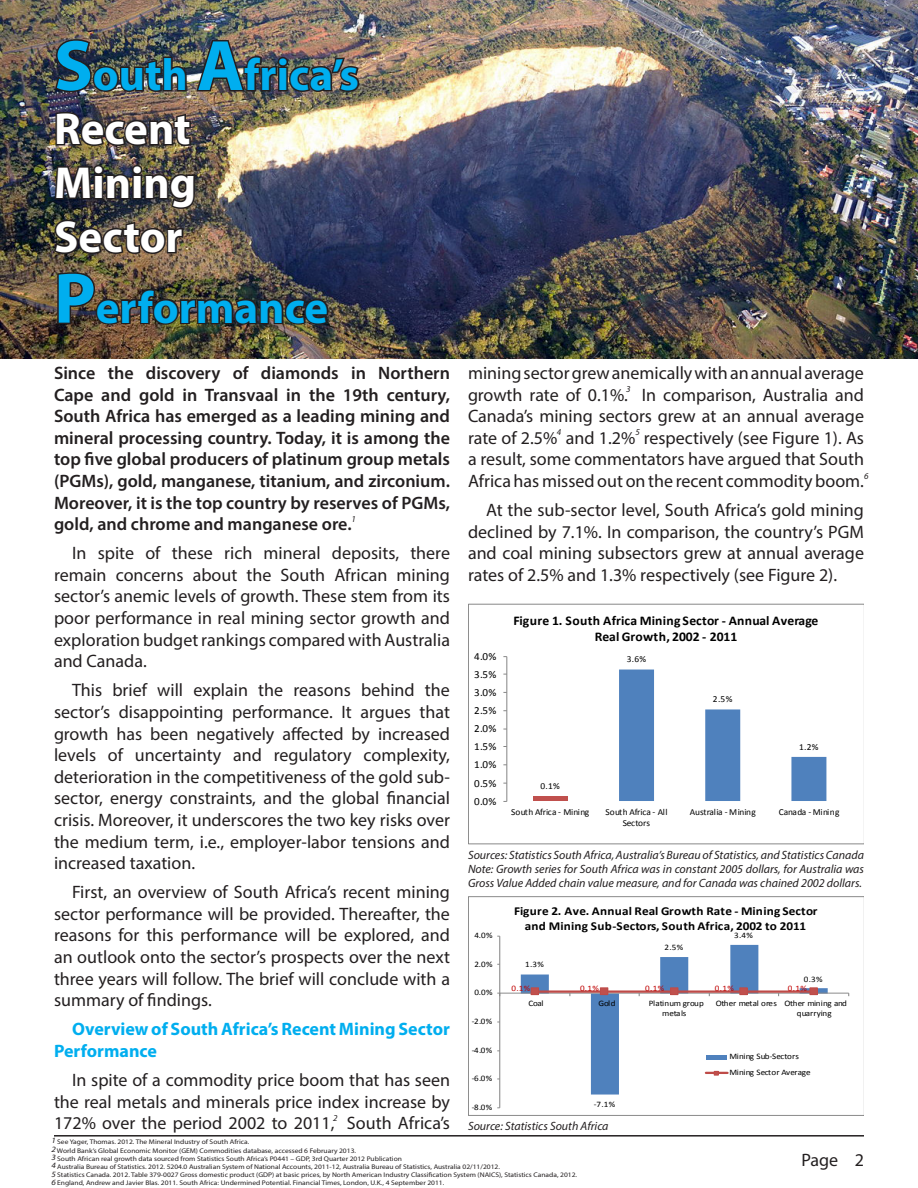
<style>
.page{position:relative;width:918px;height:1188px;background:#fff}
.page>*{position:absolute;margin:0;border:0;box-sizing:border-box;transform-origin:0 0}
.t1{font:700 45px/54px "Myriad Pro";color:#00aeef}
.t2{font:700 45px "Myriad Pro";color:#fff}
.t3{font:18px/21.6px "Myriad Pro";color:#231f20;text-align:justify}
.t4{font:600 18px/21.6px "Myriad Pro";color:#231f20;text-align:justify}
.t5{font:700 18px/21.6px "Myriad Pro";color:#00aeef}
.t6{font:700 13.35px/16.6px "Calibri";letter-spacing:.005em;color:#000;text-align:center}
.t7{font:700 12.15px/15.1px "Calibri";letter-spacing:.02em;color:#000;text-align:center;scale:1.09 1}
.t8{font:italic 12px/14.4px "Myriad Pro";color:#231f20}
.t9{font:10.8px "Calibri";color:#000}
.t10{font:9.15px/10.8px "Calibri";letter-spacing:-.005em;color:#000;text-align:center}
.t11{font:9.15px "Calibri";letter-spacing:-.025em;color:#000}
.t12{font:italic 9px "Myriad Pro";color:#231f20}
.t13{font:8.4px/9.9px "Calibri";letter-spacing:-.025em;color:#000;scale:1.09 1}
.t14{font:8.4px "Calibri";color:#c00000;scale:1.09 1}
.t15{font:italic 8.1px "Myriad Pro";color:#231f20;scale:1.11 1}
.t16{font:6.75px "Myriad Pro";color:#231f20;scale:1.11 1}
.s1{font-size:72px}
.s2{color:#fff}
</style>
<div class="page">
<hr style="left:533px;top:797px;width:35px;height:4px;background:#c0504d">
<svg style="left:619px;top:670px;width:207px;height:131px"></svg>
<hr style="left:506px;top:657px;width:1px;height:144px;background:#868686">
<div style="left:468px;top:604px;width:396px;height:240px;border:1px solid #868686"></div>
<svg style="left:521px;top:945px;width:307px;height:150px"></svg>
<hr style="left:499px;top:936px;width:1px;height:172px;background:#868686">
<hr style="left:500px;top:993px;width:349px;height:1px;background:#868686">
<hr style="left:535px;top:990px;width:279px;height:3px;background:#be4b48">
<div style="left:531px;top:988px;width:8px;height:7px;background:#c0504d"></div>
<div style="left:531px;top:987px;width:8px;height:8px;border:1px solid #be4b48"></div>
<div style="left:600px;top:988px;width:8px;height:7px;background:#c0504d"></div>
<div style="left:600px;top:987px;width:8px;height:8px;border:1px solid #be4b48"></div>
<div style="left:671px;top:988px;width:7px;height:7px;background:#c0504d"></div>
<div style="left:670px;top:987px;width:8px;height:8px;border:1px solid #be4b48"></div>
<div style="left:740px;top:988px;width:7px;height:7px;background:#c0504d"></div>
<div style="left:739px;top:987px;width:9px;height:8px;border:1px solid #be4b48"></div>
<div style="left:810px;top:988px;width:7px;height:7px;background:#c0504d"></div>
<div style="left:810px;top:987px;width:8px;height:8px;border:1px solid #be4b48"></div>
<div style="left:706px;top:1055px;width:21px;height:5px;background:#4f81bd"></div>
<hr style="left:706px;top:1072px;width:21px;height:2px;background:#be4b48">
<svg style="left:714px;top:1071px;width:5px;height:5px"></svg>
<div style="left:468px;top:896px;width:396px;height:220px;border:1px solid #868686"></div>
<img style="left:0;top:0;width:918px;height:358px">
<img style="left:53px;top:38px;width:135px;height:56px">
<img style="left:194px;top:38px;width:167px;height:55px">
<img style="left:54px;top:110px;width:138px;height:38px">
<img style="left:53px;top:163px;width:144px;height:47px">
<img style="left:52px;top:218px;width:133px;height:38px">
<img style="left:56px;top:271px;width:274px;height:55px">
<hr style="left:54px;top:1135px;width:810px;height:2px;background:#231f20">
<p class="t1" style="left:54px;top:46px;width:307px"><span class="s1">S</span>outh <span class="s1">A</span>frica’s<br><span class="s2">Recent</span></p>
<p class="t2" style="left:54px;top:153px;width:144px">Mining</p>
<p class="t2" style="left:54px;top:207px;width:130px">Sector</p>
<p class="t1" style="left:54px;top:279px;width:276px"><span class="s1">P</span>erformance</p>
<p class="t4" style="left:54px;top:362px;width:398px">Since the discovery of diamonds in Northern Cape and gold in Transvaal in the 19th century, South Africa has emerged as a leading mining and mineral processing country. Today, it is among the top five global producers of platinum group metals (PGMs), gold, manganese, titanium, and zirconium.<br>Moreover, it is the top country by reserves of PGMs, gold, and chrome and manganese ore.</p>
<p class="t3" style="left:54px;top:542px;width:398px;text-indent:18px">In spite of these rich mineral deposits, there remain concerns about the South African mining sector’s anemic levels of growth. These stem from its poor performance in real mining sector growth and exploration budget rankings compared with Australia and Canada.</p>
<p class="t3" style="left:54px;top:679px;width:398px;text-indent:18px">This brief will explain the reasons behind the sector’s disappointing performance. It argues that growth has been negatively affected by increased levels of uncertainty and regulatory complexity, deterioration in the competitiveness of the gold sub&shy;sector, energy constraints, and the global financial crisis. Moreover, it underscores the two key risks over the medium term, i.e., employer-labor tensions and increased taxation.</p>
<p class="t3" style="left:54px;top:881px;width:398px;text-indent:18px">First, an overview of South Africa’s recent mining sector performance will be provided. Thereafter, the reasons for this performance will be explored, and an outlook onto the sector’s prospects over the next three years will follow. The brief will conclude with a summary of findings.</p>
<p class="t5" style="left:54px;top:1018px;width:397px;text-indent:18px">Overview of South Africa’s Recent Mining Sector<br>Performance</p>
<p class="t3" style="left:54px;top:1069px;width:398px;text-indent:18px">In spite of a commodity price boom that has seen the real metals and minerals price index increase by 172% over the period 2002 to 2011, South Africa’s</p>
<p class="t12" style="left:351px;top:513px;width:6px">1</p>
<p class="t12" style="left:333px;top:1113px;width:6px">2</p>
<p class="t3" style="left:468px;top:362px;width:398px">mining sector grew anemically with an annual average growth rate of 0.1%. In comparison, Australia and Canada’s mining sectors grew at an annual average rate of 2.5% and 1.2% respectively (see Figure 1). As a result, some commentators have argued that South Africa has missed out on the recent commodity boom.</p>
<p class="t3" style="left:468px;top:499px;width:398px;text-indent:18px">At the sub-sector level, South Africa’s gold mining declined by 7.1%. In comparison, the country’s PGM and coal mining subsectors grew at annual average rates of 2.5% and 1.3% respectively (see Figure 2).</p>
<p class="t12" style="left:626px;top:383px;width:6px">3</p>
<p class="t12" style="left:557px;top:427px;width:6px">4</p>
<p class="t12" style="left:635px;top:427px;width:6px">5</p>
<p class="t12" style="left:864px;top:470px;width:6px">6</p>
<p class="t9" style="left:474px;top:649px;width:24px">4.0%</p>
<p class="t9" style="left:474px;top:668px;width:24px">3.5%</p>
<p class="t9" style="left:474px;top:686px;width:24px">3.0%</p>
<p class="t9" style="left:474px;top:704px;width:24px">2.5%</p>
<p class="t9" style="left:474px;top:722px;width:24px">2.0%</p>
<p class="t9" style="left:474px;top:740px;width:24px">1.5%</p>
<p class="t9" style="left:474px;top:758px;width:24px">1.0%</p>
<p class="t9" style="left:474px;top:776px;width:24px">0.5%</p>
<p class="t9" style="left:474px;top:794px;width:24px">0.0%</p>
<p class="t6" style="left:514px;top:612px;width:306px">Figure 1. South Africa Mining Sector - Annual Average<br>Real Growth, 2002 - 2011</p>
<p class="t10" style="left:541px;top:781px;width:21px">0.1%</p>
<p class="t10" style="left:627px;top:653px;width:21px">3.6%</p>
<p class="t10" style="left:713px;top:694px;width:21px">2.5%</p>
<p class="t10" style="left:799px;top:741px;width:21px">1.2%</p>
<p class="t10" style="left:511px;top:807px;width:79px">South Africa - Mining</p>
<p class="t10" style="left:606px;top:807px;width:63px">South Africa - All<br>Sectors</p>
<p class="t11" style="left:690px;top:806px;width:67px">Australia - Mining</p>
<p class="t10" style="left:779px;top:807px;width:62px">Canada - Mining</p>
<p class="t8" style="left:468px;top:847px;width:398px">Sources: Statistics South Africa, Australia’s Bureau of Statistics, and Statistics Canada</p>
<p class="t8" style="left:468px;top:862px;width:398px">Note: Growth series for South Africa was in constant 2005 dollars, for Australia was<br>Gross Value Added chain value measure, and for Canada was chained 2002 dollars.</p>
<p class="t13" style="left:475px;top:930px;width:18px">4.0%</p>
<p class="t13" style="left:475px;top:959px;width:18px">2.0%</p>
<p class="t13" style="left:475px;top:988px;width:18px">0.0%</p>
<p class="t13" style="left:472px;top:1016px;width:20px">-2.0%</p>
<p class="t13" style="left:472px;top:1045px;width:20px">-4.0%</p>
<p class="t13" style="left:472px;top:1074px;width:20px">-6.0%</p>
<p class="t13" style="left:472px;top:1102px;width:20px">-8.0%</p>
<p class="t7" style="left:514px;top:904px;width:280px">Figure 2. Ave. Annual Real Growth Rate - Mining Sector and Mining Sub-Sectors, South Africa, 2002 to 2011</p>
<p class="t13" style="left:734px;top:930px;width:19px">3.4%</p>
<p class="t13" style="left:525px;top:960px;width:19px">1.3%</p>
<p class="t13" style="left:664px;top:942px;width:19px">2.5%</p>
<p class="t13" style="left:804px;top:974px;width:19px">0.3%</p>
<p class="t14" style="left:511px;top:983px;width:19px">0.1%</p>
<p class="t14" style="left:580px;top:983px;width:19px">0.1%</p>
<p class="t14" style="left:645px;top:983px;width:19px">0.1%</p>
<p class="t14" style="left:715px;top:983px;width:19px">0.1%</p>
<p class="t14" style="left:788px;top:983px;width:19px">0.1%</p>
<p class="t13" style="left:528px;top:998px;width:16px">Coal</p>
<p class="t13" style="left:598px;top:998px;width:17px">Gold</p>
<p class="t13" style="left:649px;top:998px;width:52px;text-align:center">Platinum group metals</p>
<p class="t13" style="left:797px;top:998px;width:48px;text-indent:-81px">Other metal ores Other mining and quarrying</p>
<p class="t13" style="left:594px;top:1099px;width:21px">-7.1%</p>
<p class="t13" style="left:729px;top:1049px;width:76px;line-height:15.9px">Mining Sub-Sectors<br>Mining Sector Average</p>
<p class="t8" style="left:468px;top:1118px;width:142px">Source: Statistics South Africa</p>
<p class="t15" style="left:52px;top:1135px;width:5px">1</p>
<p class="t15" style="left:52px;top:1144px;width:5px">2</p>
<p class="t15" style="left:52px;top:1152px;width:5px">3</p>
<p class="t15" style="left:52px;top:1161px;width:5px">4</p>
<p class="t15" style="left:52px;top:1169px;width:5px">5</p>
<p class="t15" style="left:52px;top:1178px;width:5px">6</p>
<p class="t16" style="left:57px;top:1138px;width:175px">See Yager, Thomas. 2012. The Mineral Industry of South Africa.</p>
<p class="t16" style="left:57px;top:1146px;width:271px">World Bank’s Global Economic Monitor (GEM) Commodities database, accessed 6 February 2013.</p>
<p class="t16" style="left:57px;top:1154px;width:312px">South African real growth data sourced from Statistics South Africa’s P0441 – GDP, 3rd Quarter 2012 Publication</p>
<p class="t16" style="left:57px;top:1162px;width:400px">Australia Bureau of Statistics. 2012. 5204.0 Australian System of National Accounts, 2011-12, Australia Bureau of Statistics, Australia 02/11/2012.</p>
<p class="t16" style="left:57px;top:1170px;width:470px">Statistics Canada. 2012. Table 379-0027 Gross domestic product (GDP) at basic prices, by North American Industry Classification System (NAICS), Statistics Canada, 2012.</p>
<p class="t16" style="left:57px;top:1179px;width:350px">England, Andrew and Javier Blas. 2011. South Africa: Undermined Potential. Financial Times, London, U.K., 4 September 2011.</p>
<p class="t3" style="left:801px;top:1149px;width:38px">Page</p>
<p class="t3" style="left:855px;top:1149px;width:11px">2</p>
</div>
